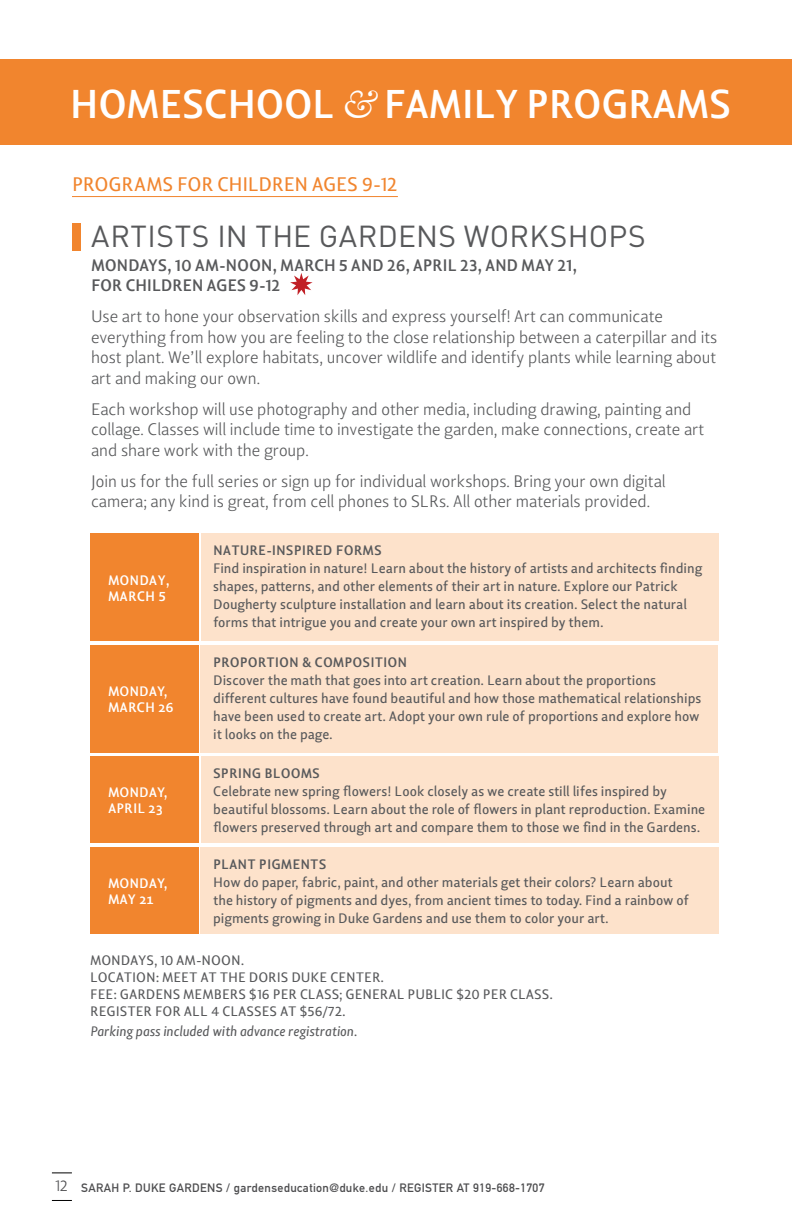
<style>
.page{position:relative;width:792px;height:1224px;background:#fff}
.page>*{position:absolute;margin:0;border:0;box-sizing:border-box;transform-origin:0 0}
.t1{font:700 41px "Lisboa Sans LF";letter-spacing:-.025em;color:#fff}
.t2{font:30px "DINOT";letter-spacing:.01em;color:#58595b}
.t3{font:20px "Lisboa Sans LF";letter-spacing:-.015em;color:#f1852e}
.t4{font:17px/20.4px "Lisboa Sans LF Light";color:#58595b}
.t5{font:700 17px/20.4px "Lisboa Sans LF";letter-spacing:-.02em;color:#58595b}
.t6{font:14px/18px "Lisboa Sans LF";color:#58595b}
.t7{font:700 14px "Lisboa Sans LF";color:#58595b}
.t8{font:italic 14px "Lisboa Sans LF";color:#58595b}
.t9{font:700 14px/16px "Lisboa OSF";color:#fff}
.t10{font:700 14px/16px "Lisboa Sans LF";color:#fff}
.t11{font:12px "DIN Mittelschrift Alternate";letter-spacing:.03em;color:#4d4d4f}
.s1{font-family:"Baskerville";font-weight:400;font-style:italic}
.s2{font-family:"Lisboa Sans LF Light";font-size:16px}
</style>
<div class="page">
<svg style="left:52px;top:1173px;width:20px;height:1px"></svg>
<svg style="left:52px;top:1200px;width:20px;height:1px"></svg>
<div style="left:0;top:60px;width:792px;height:85px;background:#f1852e"></div>
<hr style="left:72px;top:196px;width:326px;height:1px;background:#f1852e">
<svg style="left:290px;top:273px;width:23px;height:22px"></svg>
<div style="left:72px;top:223px;width:9px;height:27px;background:#f1852e"></div>
<div style="left:201px;top:534px;width:518px;height:107px;background:#fde2cb"></div>
<div style="left:90px;top:645px;width:108px;height:107px;background:#f1852e"></div>
<div style="left:90px;top:534px;width:108px;height:107px;background:#f1852e"></div>
<div style="left:201px;top:645px;width:517px;height:107px;background:#fde2cb"></div>
<div style="left:90px;top:757px;width:108px;height:86px;background:#f1852e"></div>
<div style="left:201px;top:757px;width:518px;height:86px;background:#fde2cb"></div>
<div style="left:90px;top:847px;width:108px;height:86px;background:#f1852e"></div>
<div style="left:201px;top:847px;width:518px;height:86px;background:#fde2cb"></div>
<h1 class="t1" style="left:70px;top:78px;width:664px">HOMESCHOOL <span class="s1">&amp;</span> FAMILY PROGRAMS</h1>
<h3 class="t3" style="left:72px;top:173px;width:327px">PROGRAMS FOR CHILDREN AGES 9-12</h3>
<h2 class="t2" style="left:91px;top:217px;width:556px">ARTISTS IN THE GARDENS WORKSHOPS</h2>
<p class="t5" style="left:91px;top:255px;width:487px">MONDAYS, 10 AM-NOON, MARCH 5 AND 26, APRIL 23, AND MAY 21,<br>FOR CHILDREN AGES 9-12</p>
<p class="t4" style="left:91px;top:306px;width:628px">Use art to hone your observation skills and express yourself! Art can communicate everything from how you are feeling to the close relationship between a caterpillar and its host plant. We’ll explore habitats, uncover wildlife and identify plants while learning about art and making our own.</p>
<p class="t4" style="left:91px;top:399px;width:615px">Each workshop will use photography and other media, including drawing, painting and collage. Classes will include time to investigate the garden, make connections, create art and share work with the group.</p>
<p class="t4" style="left:91px;top:471px;width:576px">Join us for the full series or sign up for individual workshops. Bring your own digital camera; any kind is great, from cell phones to SLRs. All other materials provided.</p>
<p class="t10" style="left:108px;top:572px;width:63px">MONDAY,<br>MARCH 5</p>
<p class="t9" style="left:108px;top:683px;width:67px">MONDAY,<br>MARCH 26</p>
<p class="t9" style="left:108px;top:784px;width:61px">MONDAY,<br>APRIL 23</p>
<p class="t7" style="left:213px;top:542px;width:170px">NATURE-INSPIRED FORMS</p>
<p class="t6" style="left:213px;top:560px;width:491px">Find inspiration in nature! Learn about the history of artists and architects finding shapes, patterns, and other elements of their art in nature. Explore our Patrick Dougherty sculpture installation and learn about its creation. Select the natural forms that intrigue you and create your own art inspired by them.</p>
<p class="t7" style="left:213px;top:653px;width:196px">PROPORTION &amp; COMPOSITION</p>
<p class="t6" style="left:213px;top:671px;width:490px">Discover the math that goes into art creation. Learn about the proportions different cultures have found beautiful and how those mathematical relationships have been used to create art. Adopt your own rule of proportions and explore how it looks on the page.</p>
<p class="t7" style="left:213px;top:764px;width:108px">SPRING BLOOMS</p>
<p class="t6" style="left:213px;top:783px;width:494px">Celebrate new spring flowers! Look closely as we create still lifes inspired by beautiful blossoms. Learn about the role of flowers in plant reproduction. Examine flowers preserved through art and compare them to those we find in the Gardens.</p>
<p class="t7" style="left:213px;top:855px;width:115px">PLANT PIGMENTS</p>
<p class="t6" style="left:213px;top:873px;width:477px">How do paper, fabric, paint, and other materials get their colors? Learn about the history of pigments and dyes, from ancient times to today. Find a rainbow of pigments growing in Duke Gardens and use them to color your art.</p>
<p class="t6" style="left:90px;top:952px;width:464px;line-height:16.8px">MONDAYS, 10 AM-NOON.<br>LOCATION: MEET AT THE DORIS DUKE CENTER.<br>FEE: GARDENS MEMBERS $16 PER CLASS; GENERAL PUBLIC $20 PER CLASS.<br>REGISTER FOR ALL 4 CLASSES AT $56/72.</p>
<p class="t8" style="left:90px;top:1023px;width:268px">Parking pass included with advance registration.</p>
<p class="t9" style="left:108px;top:875px;width:61px">MONDAY,<br>MAY 21</p>
<p class="t11" style="left:55px;top:1180px;width:491px"><span class="s2">12</span> SARAH P. DUKE GARDENS / gardenseducation@duke.edu / REGISTER AT 919-668-1707</p>
</div>
